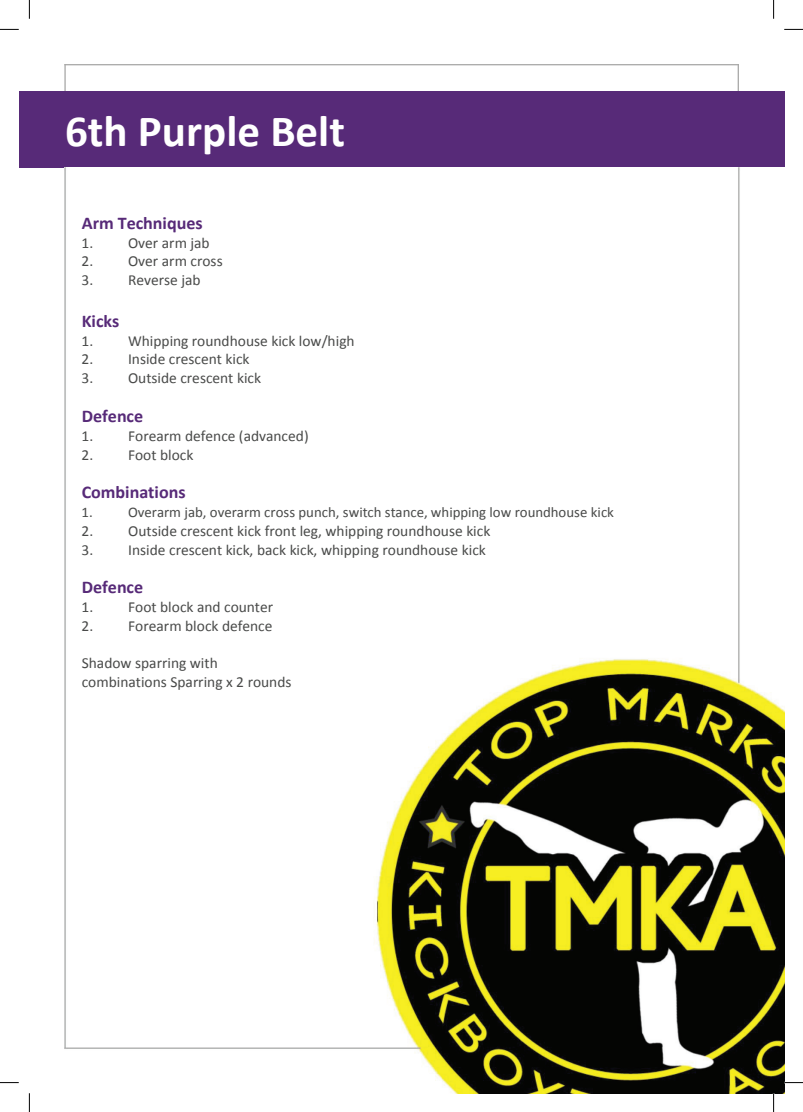
<style>
.page{position:relative;width:803px;height:1112px;background:#fff}
.page>*{position:absolute;margin:0;border:0;box-sizing:border-box;transform-origin:0 0}
.t1{font:700 44.62px "Calibri";color:#fff}
.t2{font:700 17.88px "Calibri";color:#572a78}
.t3{font:15.25px/19.1px "Calibri";color:#494a49}
.t4{font:14.75px "Calibri";color:#494a49}
</style>
<div class="page">
<hr style="left:64px;top:64px;width:675px;height:1px;background:#a8a8a7">
<hr style="left:64px;top:64px;width:2px;height:27px;background:#a8a8a7">
<svg style="left:738px;top:65px;width:1px;height:26px"></svg>
<div style="left:19px;top:91px;width:765px;height:77px;background:#572a78"></div>
<img style="left:64px;top:168px;width:720px;height:924px">
<svg style="left:0;top:29px;width:19px;height:1px"></svg>
<svg style="left:784px;top:29px;width:19px;height:1px"></svg>
<svg style="left:0;top:1082px;width:19px;height:1px"></svg>
<svg style="left:784px;top:1081px;width:19px;height:2px"></svg>
<svg style="left:29px;top:0;width:1px;height:19px"></svg>
<svg style="left:29px;top:1093px;width:1px;height:18px"></svg>
<svg style="left:773px;top:0;width:1px;height:19px"></svg>
<svg style="left:773px;top:1092px;width:1px;height:19px"></svg>
<p class="t1" style="left:65px;top:102px;width:281px">6th Purple Belt</p>
<p class="t2" style="left:82px;top:212px;width:123px">Arm Techniques</p>
<p class="t3" style="left:82px;top:233px;width:130px">1. Over arm jab</p>
<p class="t3" style="left:82px;top:252px;width:143px">2. Over arm cross</p>
<p class="t3" style="left:82px;top:270px;width:121px">3. Reverse jab</p>
<p class="t2" style="left:82px;top:309px;width:39px">Kicks</p>
<p class="t3" style="left:82px;top:331px;width:275px">1. Whipping roundhouse kick low/high</p>
<p class="t3" style="left:82px;top:350px;width:169px">2. Inside crescent kick</p>
<p class="t3" style="left:82px;top:368px;width:181px">3. Outside crescent kick</p>
<p class="t2" style="left:82px;top:404px;width:63px">Defence</p>
<p class="t3" style="left:82px;top:426px;width:229px">1. Forearm defence (advanced)</p>
<p class="t3" style="left:82px;top:445px;width:113px">2. Foot block</p>
<p class="t2" style="left:82px;top:481px;width:105px">Combinations</p>
<p class="t4" style="left:82px;top:503px;width:534px">1. Overarm jab, overarm cross punch, switch stance, whipping low roundhouse kick</p>
<p class="t3" style="left:82px;top:521px;width:410px">2. Outside crescent kick front leg, whipping roundhouse kick</p>
<p class="t3" style="left:82px;top:540px;width:406px">3. Inside crescent kick, back kick, whipping roundhouse kick</p>
<p class="t2" style="left:82px;top:576px;width:63px">Defence</p>
<p class="t3" style="left:82px;top:597px;width:193px">1. Foot block and counter</p>
<p class="t3" style="left:82px;top:616px;width:192px">2. Forearm block defence</p>
<p class="t3" style="left:82px;top:653px;width:211px">Shadow sparring with combinations Sparring x 2 rounds</p>
</div>
